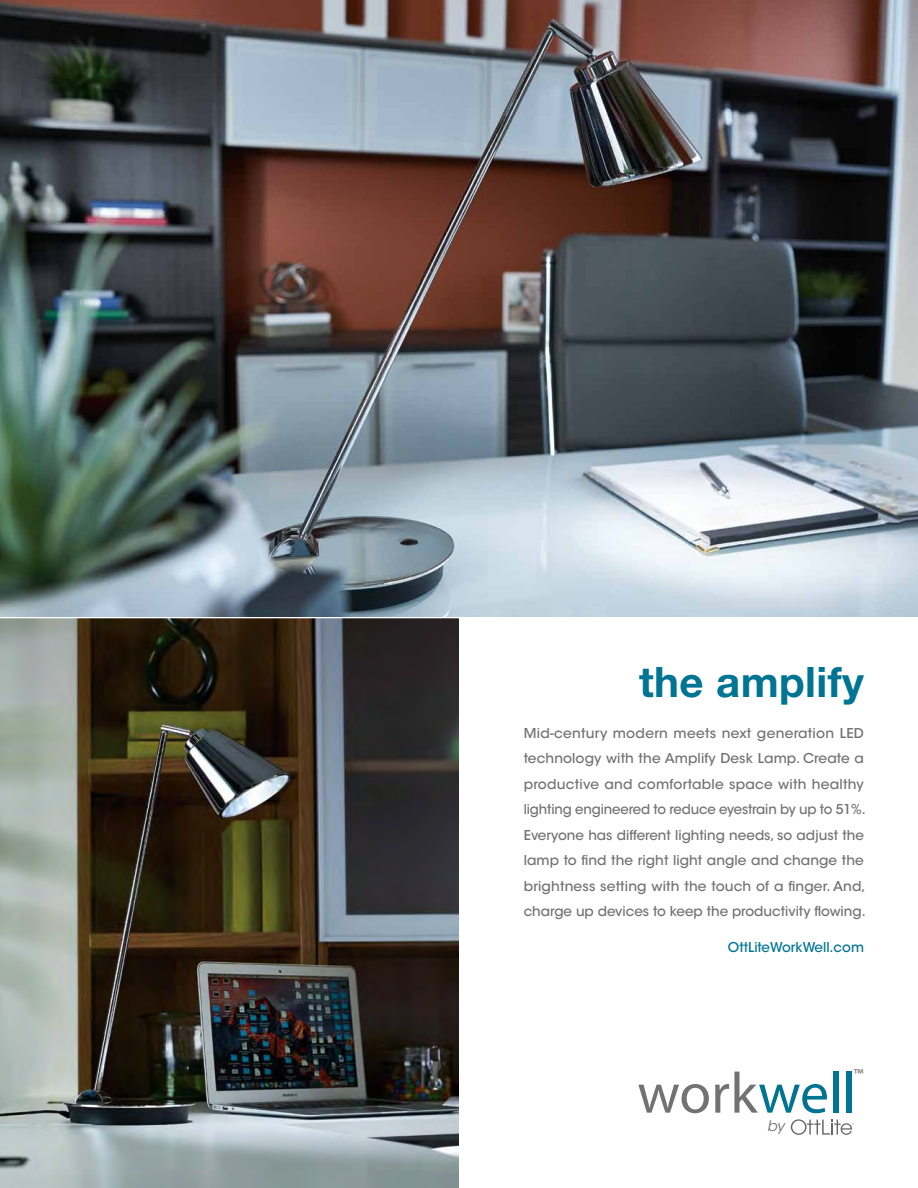
<style>
.page{position:relative;width:918px;height:1188px;background:#fff}
.page>*{position:absolute;margin:0;border:0;box-sizing:border-box;transform-origin:0 0}
.t1{font:57.9px "Myriad Pro";color:#727273}
.t2{font:700 42px "Helvetica Neue";letter-spacing:.01em;color:#007493}
.t3{font:16.05px "Myriad Pro";color:#727273}
.t4{font:italic 14.7px "ITC Avant Garde Std";color:#727273}
.t5{font:500 13.5px/25.5px "ITC Avant Garde Std";letter-spacing:.005em;color:#727273}
.t6{font:500 13.5px "ITC Avant Garde Std";color:#007493}
.s1{color:#007492}
</style>
<div class="page">
<img style="left:0;top:0;width:918px;height:617px">
<img style="left:0;top:618px;width:459px;height:570px">
<svg style="left:791px;top:1119px;width:63px;height:16px"></svg>
<h2 class="t2" style="left:639px;top:656px;width:226px">the amplify</h2>
<p class="t5" style="left:524px;top:720px;width:343px">Mid-century modern meets next generation LED technology with the Amplify Desk Lamp. Create a productive and comfortable space with healthy lighting engineered to reduce eyestrain by up to 51%.<br>Everyone has different lighting needs, so adjust the lamp to find the right light angle and change the brightness setting with the touch of a finger. And, charge up devices to keep the productivity flowing.</p>
<p class="t6" style="left:728px;top:939px;width:138px">OttLiteWorkWell.com</p>
<p class="t3" style="left:854px;top:1064px;width:11px">™</p>
<h1 class="t1" style="left:637px;top:1058px;width:220px">work<span class="s1">well</span></h1>
<p class="t4" style="left:767px;top:1117px;width:19px">by</p>
</div>
